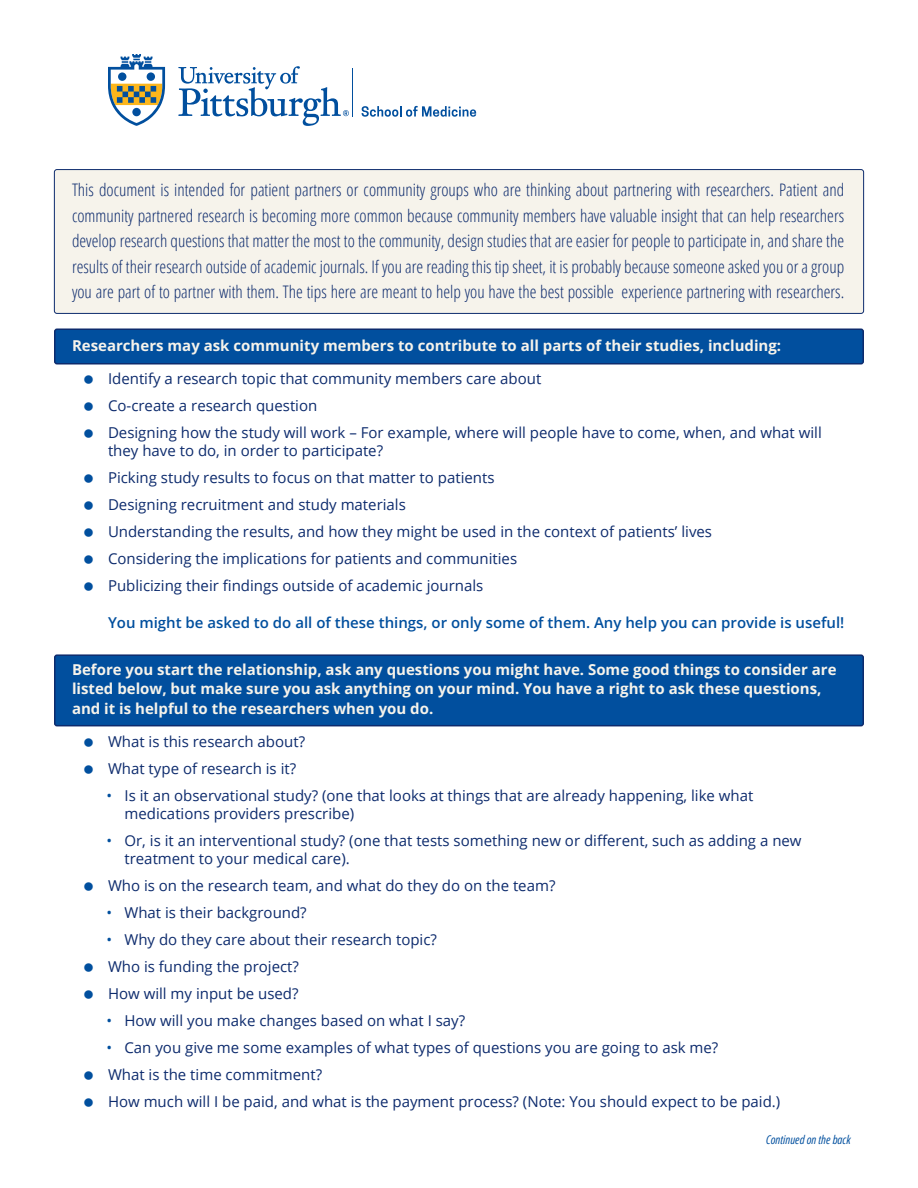
<style>
.page{position:relative;width:918px;height:1188px;background:#fff}
.page>*{position:absolute;margin:0;border:0;box-sizing:border-box;transform-origin:0 0}
.t1{font:300 condensed 17.25px/25.5px "Open Sans";color:#0d2b6d;text-align:justify}
.t2{font:15px/18px "Open Sans";color:#0d2b6d}
.t3{font:700 15px/19.5px "Open Sans";color:#f6f3eb}
.t4{font:600 15px "Open Sans";color:#014f9e}
.t5{font:italic 12px "Open Sans";color:#014f9e}
.s1{color:#014f9e}
</style>
<div class="page">
<div style="left:55px;top:329px;width:808px;height:35px;background:#014f9e;border-radius:2px"></div>
<div style="left:54px;top:328px;width:810px;height:36px;border:2px solid #0d2b6d;border-radius:2px"></div>
<div style="left:54px;top:170px;width:810px;height:143px;background:#f6f3eb;border-radius:3px"></div>
<div style="left:54px;top:169px;width:810px;height:145px;border:1px solid #0d2b6d;border-radius:3px"></div>
<hr style="left:352px;top:68px;width:1px;height:49px;background:#014f9e">
<svg style="left:108px;top:54px;width:57px;height:72px"></svg>
<svg style="left:178px;top:66px;width:171px;height:60px"></svg>
<svg style="left:362px;top:106px;width:114px;height:11px"></svg>
<div style="left:55px;top:655px;width:808px;height:71px;background:#014f9e;border-radius:2px"></div>
<div style="left:54px;top:654px;width:810px;height:72px;border:2px solid #0d2b6d;border-radius:2px"></div>
<p class="t1" style="left:72px;top:177px;width:774px">This document is intended for patient partners or community groups who are thinking about partnering with researchers. Patient and community partnered research is becoming more common because community members have valuable insight that can help researchers develop research questions that matter the most to the community, design studies that are easier for people to participate in, and share the results of their research outside of academic journals. If you are reading this tip sheet, it is probably because someone asked you or a group you are part of to partner with them. The tips here are meant to help you have the best possible experience partnering with researchers.</p>
<h1 class="t3" style="left:72px;top:335px;width:711px">Researchers may ask community members to contribute to all parts of their studies, including:</h1>
<p class="t2" style="left:108px;top:369px;width:435px">Identify a research topic that community members care about</p>
<p class="t2" style="left:108px;top:396px;width:211px">Co-create a research question</p>
<p class="t2" style="left:108px;top:423px;width:715px">Designing how the study will work – For example, where will people have to come, when, and what will</p>
<p class="t2" style="left:108px;top:441px;width:277px">they have to do, in order to participate?</p>
<p class="t2" style="left:108px;top:468px;width:388px">Picking study results to focus on that matter to patients</p>
<p class="t2" style="left:108px;top:495px;width:299px">Designing recruitment and study materials</p>
<p class="t2" style="left:108px;top:522px;width:606px">Understanding the results, and how they might be used in the context of patients’ lives</p>
<p class="t2" style="left:108px;top:549px;width:411px">Considering the implications for patients and communities</p>
<p class="t2" style="left:108px;top:576px;width:377px">Publicizing their findings outside of academic journals</p>
<p class="t4" style="left:108px;top:613px;width:738px">You might be asked to do all of these things, or only some of them. Any help you can provide is useful!</p>
<h2 class="t3" style="left:72px;top:659px;width:766px">Before you start the relationship, ask any questions you might have. Some good things to consider are listed below, but make sure you ask anything on your mind. You have a right to ask these questions, and it is helpful to the researchers when you do.</h2>
<p class="t2" style="left:108px;top:732px;width:199px">What is this research about?</p>
<p class="t2" style="left:108px;top:759px;width:190px">What type of research is it?</p>
<p class="t2" style="left:124px;top:786px;width:630px;text-indent:-18px"><span class="s1">•</span> Is it an observational study? (one that looks at things that are already happening, like what medications providers prescribe)</p>
<p class="t2" style="left:124px;top:831px;width:679px;text-indent:-18px"><span class="s1">•</span> Or, is it an interventional study? (one that tests something new or different, such as adding a new treatment to your medical care).</p>
<p class="t2" style="left:108px;top:876px;width:449px">Who is on the research team, and what do they do on the team?</p>
<p class="t2" style="left:106px;top:903px;width:202px"><span class="s1">•</span> What is their background?</p>
<p class="t2" style="left:106px;top:930px;width:332px"><span class="s1">•</span> Why do they care about their research topic?</p>
<p class="t2" style="left:108px;top:957px;width:193px">Who is funding the project?</p>
<p class="t2" style="left:108px;top:984px;width:192px">How will my input be used?</p>
<p class="t2" style="left:106px;top:1011px;width:360px"><span class="s1">•</span> How will you make changes based on what I say?</p>
<p class="t2" style="left:106px;top:1038px;width:613px"><span class="s1">•</span> Can you give me some examples of what types of questions you are going to ask me?</p>
<p class="t2" style="left:108px;top:1065px;width:216px">What is the time commitment?</p>
<p class="t2" style="left:108px;top:1092px;width:674px">How much will I be paid, and what is the payment process? (Note: You should expect to be paid.)</p>
<p class="t5" style="left:766px;top:1132px;width:86px">Continued on the back</p>
</div>
